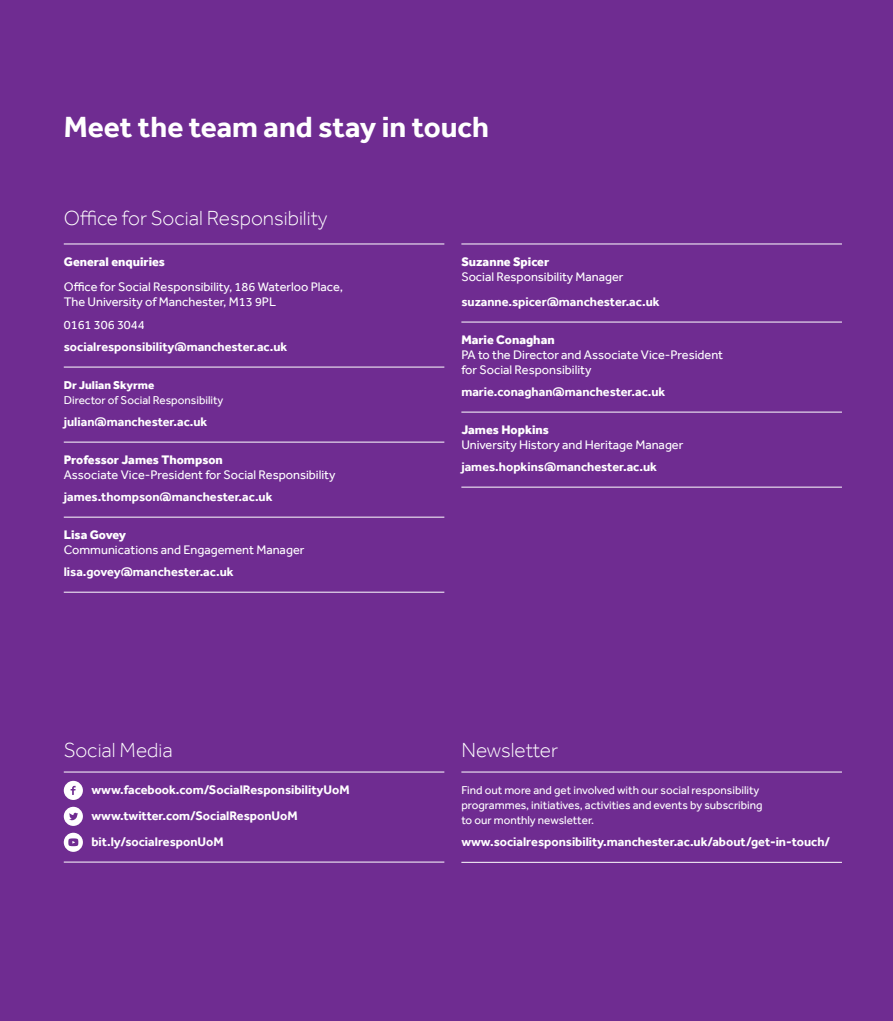
<style>
.page{position:relative;width:893px;height:1021px;background:#fff}
.page>*{position:absolute;margin:0;border:0;box-sizing:border-box;transform-origin:0 0}
.t1{font:700 30px "Effra";color:#fff}
.t2{font:300 21px "Effra";color:#fff}
.t3{font:700 12.75px/26.2px "Effra";color:#fff}
.t4{font:12.75px/15px "Effra";color:#fff}
.t5{font:800 12.75px "Effra";color:#fff}
.t6{font:11.7px/15px "Effra";color:#fff}
.t7{font:800 11.7px "Effra";color:#fff}
</style>
<div class="page">
<div style="left:0;top:0;width:893px;height:1020px;background:#6f2c91"></div>
<hr style="left:64px;top:243px;width:380px;height:1px;background:#fff">
<hr style="left:64px;top:367px;width:380px;height:1px;background:#fff">
<hr style="left:64px;top:442px;width:380px;height:1px;background:#fff">
<hr style="left:64px;top:517px;width:380px;height:1px;background:#fff">
<hr style="left:64px;top:592px;width:380px;height:1px;background:#fff">
<hr style="left:461px;top:243px;width:381px;height:1px;background:#fff">
<hr style="left:461px;top:322px;width:381px;height:1px;background:#fff">
<hr style="left:461px;top:412px;width:381px;height:1px;background:#fff">
<hr style="left:461px;top:487px;width:381px;height:1px;background:#fff">
<hr style="left:461px;top:771px;width:381px;height:1px;background:#fff">
<hr style="left:461px;top:862px;width:381px;height:1px;background:#fff">
<hr style="left:64px;top:771px;width:380px;height:1px;background:#fff">
<hr style="left:64px;top:861px;width:380px;height:1px;background:#fff">
<svg style="left:64px;top:780px;width:19px;height:20px"></svg>
<svg style="left:64px;top:806px;width:19px;height:20px"></svg>
<svg style="left:64px;top:832px;width:19px;height:19px"></svg>
<h1 class="t1" style="left:64px;top:109px;width:427px">Meet the team and stay in touch</h1>
<h2 class="t2" style="left:64px;top:206px;width:265px">Office for Social Responsibility</h2>
<p class="t5" style="left:64px;top:254px;width:103px">General enquiries</p>
<p class="t4" style="left:64px;top:279px;width:281px">Office for Social Responsibility, 186 Waterloo Place,<br>The University of Manchester, M13 9PL</p>
<p class="t4" style="left:64px;top:317px;width:83px">0161 306 3044</p>
<p class="t3" style="left:64px;top:333px;width:225px">socialresponsibility@manchester.ac.uk</p>
<p class="t7" style="left:64px;top:378px;width:92px">Dr Julian Skyrme</p>
<p class="t6" style="left:64px;top:392px;width:161px">Director of Social Responsibility</p>
<p class="t3" style="left:64px;top:408px;width:145px">julian@manchester.ac.uk</p>
<p class="t5" style="left:64px;top:452px;width:161px">Professor James Thompson</p>
<p class="t4" style="left:64px;top:467px;width:273px">Associate Vice-President for Social Responsibility</p>
<p class="t3" style="left:64px;top:483px;width:210px">james.thompson@manchester.ac.uk</p>
<p class="t5" style="left:64px;top:527px;width:64px">Lisa Govey</p>
<p class="t4" style="left:64px;top:542px;width:242px">Communications and Engagement Manager</p>
<p class="t3" style="left:64px;top:558px;width:171px">lisa.govey@manchester.ac.uk</p>
<p class="t5" style="left:461px;top:254px;width:89px">Suzanne Spicer</p>
<p class="t4" style="left:461px;top:269px;width:164px">Social Responsibility Manager</p>
<p class="t3" style="left:461px;top:288px;width:200px">suzanne.spicer@manchester.ac.uk</p>
<p class="t5" style="left:461px;top:332px;width:95px">Marie Conaghan</p>
<p class="t4" style="left:461px;top:347px;width:263px">PA to the Director and Associate Vice-President for Social Responsibility</p>
<p class="t3" style="left:461px;top:378px;width:206px">marie.conaghan@manchester.ac.uk</p>
<p class="t5" style="left:461px;top:422px;width:89px">James Hopkins</p>
<p class="t4" style="left:461px;top:437px;width:224px">University History and Heritage Manager</p>
<p class="t3" style="left:461px;top:453px;width:197px">james.hopkins@manchester.ac.uk</p>
<h2 class="t2" style="left:64px;top:738px;width:111px">Social Media</h2>
<h2 class="t2" style="left:461px;top:738px;width:98px">Newsletter</h2>
<p class="t3" style="left:91px;top:776px;width:260px">www.facebook.com/SocialResponsibilityUoM www.twitter.com/SocialResponUoM bit.ly/socialresponUoM</p>
<p class="t6" style="left:461px;top:782px;width:303px">Find out more and get involved with our social responsibility programmes, initiatives, activities and events by subscribing to our monthly newsletter.</p>
<p class="t3" style="left:461px;top:828px;width:370px">www.socialresponsibility.manchester.ac.uk/about/get-in-touch/</p>
</div>
